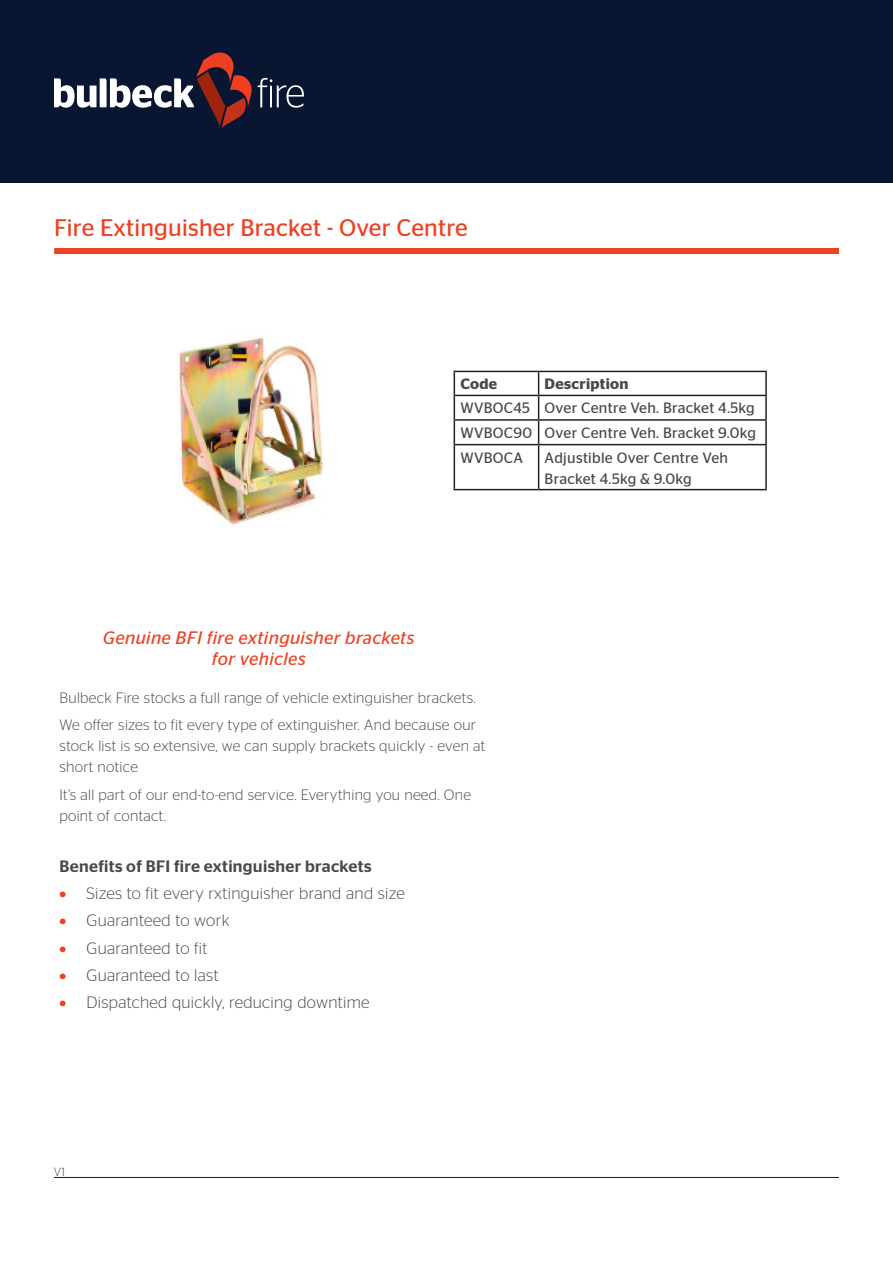
<style>
.page{position:relative;width:893px;height:1263px;background:#fff}
.page>*{position:absolute;margin:0;border:0;box-sizing:border-box;transform-origin:0 0}
.Description_Text_Col{font:24px "Stag Sans";letter-spacing:.01em;color:#ef4122}
.Body_Bullets_Colour{font:italic 18px/21px "Stag Sans";letter-spacing:.02em;color:#ef4122;text-align:center}
.t1{font:300 16.5px "Stag Sans";letter-spacing:.02em;color:#474a4b}
.Body_Bullets_Colour-2{font:500 16.5px "Stag Sans";letter-spacing:.02em;color:#474a4b}
.Body_Bullets_Colour-3{font:300 15px/21px "Stag Sans";letter-spacing:.02em;color:#474a4b}
.Body_Bullets_Colour-4{font:15px/21px "Stag Sans";letter-spacing:.02em;color:#474a4b}
.Body_Bullets_Colour-5{font:600 15px "Stag Sans";letter-spacing:.02em;color:#474a4b}
.Body_Bullets_Colour-6{font:300 12px "Stag Sans";color:#474a4b}
.s1{font-weight:900;color:#ef4122}
</style>
<div class="page">
<div style="left:0;top:0;width:893px;height:183px;background:#081632"></div>
<hr style="left:54px;top:1177px;width:785px;height:1px;background:#231f20">
<svg style="left:258px;top:78px;width:46px;height:30px"></svg>
<svg style="left:54px;top:53px;width:198px;height:74px"></svg>
<div style="left:54px;top:248px;width:785px;height:6px;background:#ef4222"></div>
<hr style="left:454px;top:371px;width:85px;height:1px;background:#231f20">
<hr style="left:539px;top:371px;width:228px;height:1px;background:#231f20">
<hr style="left:765px;top:372px;width:2px;height:23px;background:#231f20">
<hr style="left:454px;top:395px;width:85px;height:1px;background:#231f20">
<hr style="left:539px;top:395px;width:228px;height:1px;background:#231f20">
<hr style="left:765px;top:396px;width:2px;height:23px;background:#231f20">
<hr style="left:454px;top:419px;width:85px;height:2px;background:#231f20">
<svg style="left:454px;top:372px;width:1px;height:72px"></svg>
<hr style="left:539px;top:419px;width:228px;height:2px;background:#231f20">
<svg style="left:538px;top:372px;width:1px;height:72px"></svg>
<hr style="left:765px;top:421px;width:2px;height:23px;background:#231f20">
<hr style="left:454px;top:444px;width:85px;height:1px;background:#231f20">
<hr style="left:454px;top:445px;width:1px;height:44px;background:#231f20">
<hr style="left:539px;top:444px;width:228px;height:1px;background:#231f20">
<hr style="left:538px;top:445px;width:1px;height:44px;background:#231f20">
<hr style="left:765px;top:445px;width:2px;height:44px;background:#231f20">
<hr style="left:454px;top:489px;width:85px;height:1px;background:#231f20">
<hr style="left:539px;top:489px;width:228px;height:1px;background:#231f20">
<img style="left:179px;top:337px;width:144px;height:188px">
<p class="Description_Text_Col" style="left:54px;top:214px;width:415px">Fire Extinguisher Bracket - Over Centre</p>
<p class="Body_Bullets_Colour-5" style="left:460px;top:375px;width:38px">Code</p>
<p class="Body_Bullets_Colour-5" style="left:545px;top:375px;width:85px">Description</p>
<p class="Body_Bullets_Colour-4" style="left:460px;top:398px;width:71px">WVBOC45</p>
<p class="Body_Bullets_Colour-4" style="left:545px;top:398px;width:212px">Over Centre Veh. Bracket 4.5kg</p>
<p class="Body_Bullets_Colour-4" style="left:460px;top:422px;width:73px">WVBOC90</p>
<p class="Body_Bullets_Colour-4" style="left:545px;top:422px;width:213px">Over Centre Veh. Bracket 9.0kg</p>
<p class="Body_Bullets_Colour-4" style="left:460px;top:447px;width:64px">WVBOCA</p>
<p class="Body_Bullets_Colour-4" style="left:545px;top:447px;width:185px">Adjustible Over Centre Veh<br>Bracket 4.5kg &amp; 9.0kg</p>
<p class="Body_Bullets_Colour" style="left:103px;top:627px;width:313px">Genuine BFI fire extinguisher brackets for vehicles</p>
<p class="Body_Bullets_Colour-3" style="left:60px;top:687px;width:417px">Bulbeck Fire stocks a full range of vehicle extinguisher brackets.</p>
<p class="Body_Bullets_Colour-3" style="left:60px;top:714px;width:427px">We offer sizes to fit every type of extinguisher. And because our stock list is so extensive, we can supply brackets quickly - even at short notice</p>
<p class="Body_Bullets_Colour-3" style="left:60px;top:784px;width:413px">It’s all part of our end-to-end service. Everything you need. One point of contact.</p>
<p class="Body_Bullets_Colour-2" style="left:60px;top:856px;width:314px">Benefits of BFI fire extinguisher brackets</p>
<p class="t1" style="left:60px;top:884px;width:347px"><span class="s1">•</span> Sizes to fit every rxtinguisher brand and size</p>
<p class="t1" style="left:60px;top:911px;width:171px"><span class="s1">•</span> Guaranteed to work</p>
<p class="t1" style="left:60px;top:939px;width:149px"><span class="s1">•</span> Guaranteed to fit</p>
<p class="t1" style="left:60px;top:966px;width:161px"><span class="s1">•</span> Guaranteed to last</p>
<p class="t1" style="left:60px;top:993px;width:312px"><span class="s1">•</span> Dispatched quickly, reducing downtime</p>
<p class="Body_Bullets_Colour-6" style="left:54px;top:1165px;width:13px">V1</p>
</div>
